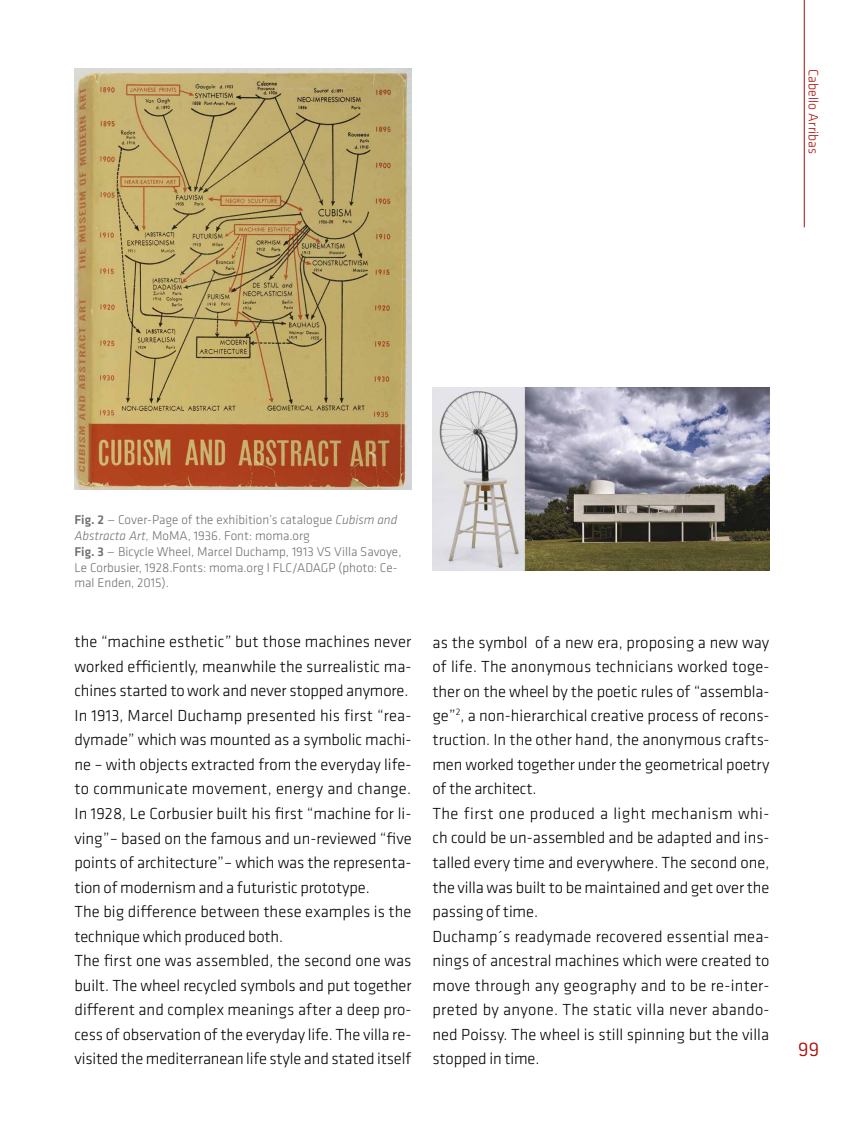
<style>
.page{position:relative;width:844px;height:1141px;background:#fff}
.page>*{position:absolute;margin:0;border:0;box-sizing:border-box;transform-origin:0 0}
.t1{font:300 21px "Conduit ITC";color:#ae0f0a}
.t2{font:300 16.62px/24.5px "Klavika";color:#000}
.t3{font:300 14px "Klavika";color:#ae0f0a}
.t4{font:300 13.12px/15.8px "Klavika";color:#706f6f}
.s1{font-weight:500}
.s2{font-style:italic}
</style>
<div class="page">
<hr style="left:803px;top:0;width:1px;height:227px;background:#ae0f0a">
<img style="left:74px;top:69px;width:337px;height:421px">
<img style="left:432px;top:387px;width:337px;height:183px">
<p class="t3" style="left:820px;top:69px;width:86px;rotate:90deg">Cabello Arribas</p>
<p class="t4" style="left:74px;top:512px;width:328px"><span class="s1">Fig. 2</span> — Cover-Page of the exhibition’s catalogue <span class="s2">Cubism and Abstracta Art,</span> MoMA, 1936. Font: moma.org<br><span class="s1">Fig. 3</span> — Bicycle Wheel, Marcel Duchamp, 1913 VS Villa Savoye, Le Corbusier, 1928.Fonts: moma.org l FLC/ADAGP (photo: Ce&shy;mal Enden, 2015).</p>
<p class="t2" style="left:74px;top:630px;width:338px">the “machine esthetic” but those machines never worked efficiently, meanwhile the surrealistic ma&shy;chines started to work and never stopped anymore.<br>In 1913, Marcel Duchamp presented his first “rea&shy;dymade” which was mounted as a symbolic machi&shy;ne – with objects extracted from the everyday life&shy;to communicate movement, energy and change.<br>In 1928, Le Corbusier built his first “machine for li&shy;ving”– based on the famous and un-reviewed “five points of architecture”– which was the representa&shy;tion of modernism and a futuristic prototype.<br>The big difference between these examples is the technique which produced both.<br>The first one was assembled, the second one was built. The wheel recycled symbols and put together different and complex meanings after a deep pro&shy;cess of observation of the everyday life. The villa re&shy;visited the mediterranean life style and stated itself</p>
<p class="t2" style="left:432px;top:630px;width:338px">as the symbol of a new era, proposing a new way of life. The anonymous technicians worked toge&shy;ther on the wheel by the poetic rules of “assembla&shy;ge”<sup>2</sup>, a non-hierarchical creative process of recons&shy;truction. In the other hand, the anonymous crafts&shy;men worked together under the geometrical poetry of the architect.<br>The first one produced a light mechanism whi&shy;ch could be un-assembled and be adapted and ins&shy;talled every time and everywhere. The second one, the villa was built to be maintained and get over the passing of time.<br>Duchamp´s readymade recovered essential mea&shy;nings of ancestral machines which were created to move through any geography and to be re-inter&shy;preted by anyone. The static villa never abando&shy;ned Poissy. The wheel is still spinning but the villa stopped in time.</p>
<p class="t1" style="left:797px;top:1038px;width:23px">99</p>
</div>
